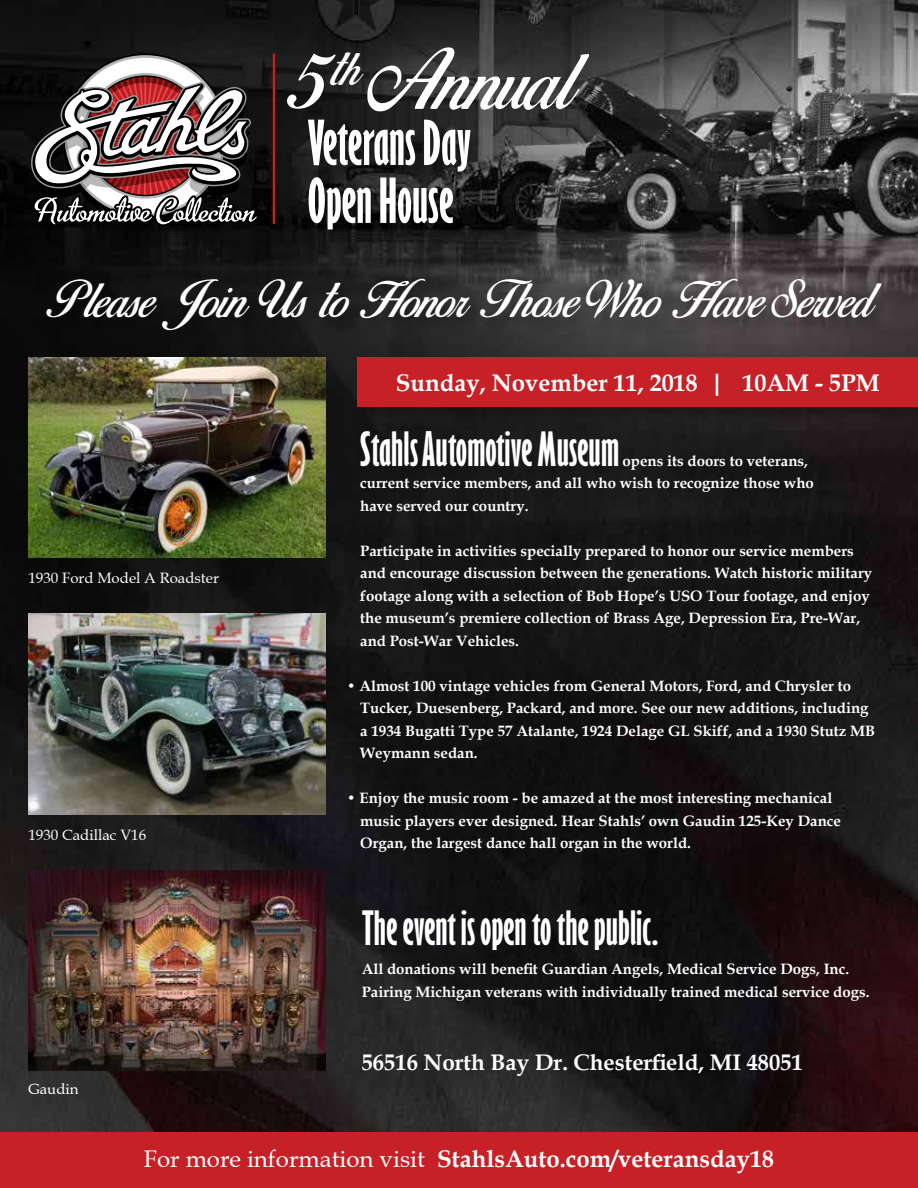
<style>
.page{position:relative;width:918px;height:1188px;background:#fff}
.page>*{position:absolute;margin:0;border:0;box-sizing:border-box;transform-origin:0 0}
.t1{font:73.2px "Birdsof Paradise";color:#fff}
.t2{font:57px/57.9px "Gill Sans Std Bold Extra Cond";color:#fff}
.t3{font:45px "Birdsof Paradise";color:#fff}
.t4{font:43.5px "Gill Sans Std Bold Extra Cond";color:#fff}
.t5{font:700 24px "Book Antiqua";color:#fff}
.t6{font:700 22.5px "Book Antiqua";color:#fff}
.t7{font:700 15px/22.5px "Book Antiqua";color:#fff}
.t8{font:15px "Book Antiqua";color:#fff}
.s1{font-weight:400}
</style>
<div class="page">
<img style="left:0;top:0;width:918px;height:1131px">
<div style="left:0;top:1131px;width:918px;height:57px;background:#c72127"></div>
<img style="left:28px;top:870px;width:298px;height:201px">
<div style="left:356px;top:357px;width:562px;height:64px;background:#1c1a1b"></div>
<div style="left:357px;top:358px;width:561px;height:49px;background:#c72127"></div>
<img style="left:28px;top:358px;width:298px;height:200px">
<img style="left:28px;top:614px;width:298px;height:200px">
<div style="left:307px;top:119px;width:177px;height:125px;background:#000;opacity:.44"></div>
<div style="left:46px;top:278px;width:850px;height:67px;background:#000;opacity:.25"></div>
<svg style="left:31px;top:54px;width:228px;height:172px"></svg>
<hr style="left:273px;top:54px;width:2px;height:170px;background:#c72127">
<h1 class="t1" style="left:292px;top:36px;width:280px">5<sup>th</sup> Annual</h1>
<h2 class="t2" style="left:308px;top:116px;width:165px">Veterans Day<br>Open House</h2>
<h3 class="t3" style="left:49px;top:272px;width:825px">Please Join Us to Honor Those Who Have Served</h3>
<p class="t8" style="left:28px;top:569px;width:192px">1930 Ford Model A Roadster</p>
<p class="t8" style="left:28px;top:825px;width:119px">1930 Cadillac V16</p>
<p class="t8" style="left:28px;top:1080px;width:52px">Gaudin</p>
<h3 class="t5" style="left:396px;top:366px;width:485px">Sunday, November 11, 2018 | 10AM - 5PM</h3>
<h3 class="t4" style="left:360px;top:422px;width:260px">Stahls Automotive Museum</h3>
<p class="t7" style="left:360px;top:449px;width:455px;text-indent:262px">opens its doors to veterans, current service members, and all who wish to recognize those who have served our country.</p>
<p class="t7" style="left:360px;top:539px;width:513px">Participate in activities specially prepared to honor our service members and encourage discussion between the generations. Watch historic military footage along with a selection of Bob Hope’s USO Tour footage, and enjoy the museum’s premiere collection of Brass Age, Depression Era, Pre-War, and Post-War Vehicles.</p>
<p class="t7" style="left:360px;top:674px;width:516px;text-indent:-14px">• Almost 100 vintage vehicles from General Motors, Ford, and Chrysler to Tucker, Duesenberg, Packard, and more. See our new additions, including a 1934 Bugatti Type 57 Atalante, 1924 Delage GL Skiff, and a 1930 Stutz MB Weymann sedan.</p>
<p class="t7" style="left:360px;top:787px;width:482px;text-indent:-14px">• Enjoy the music room - be amazed at the most interesting mechanical music players ever designed. Hear Stahls’ own Gaudin 125-Key Dance<br>Organ, the largest dance hall organ in the world.</p>
<h3 class="t4" style="left:362px;top:902px;width:298px">The event is open to the public.</h3>
<p class="t7" style="left:362px;top:958px;width:509px">All donations will benefit Guardian Angels, Medical Service Dogs, Inc.<br>Pairing Michigan veterans with individually trained medical service dogs.</p>
<h3 class="t6" style="left:362px;top:1047px;width:443px">56516 North Bay Dr. Chesterfield, MI 48051</h3>
<h3 class="t5" style="left:144px;top:1143px;width:632px"><span class="s1">For more information visit</span> StahlsAuto.com/veteransday18</h3>
</div>
